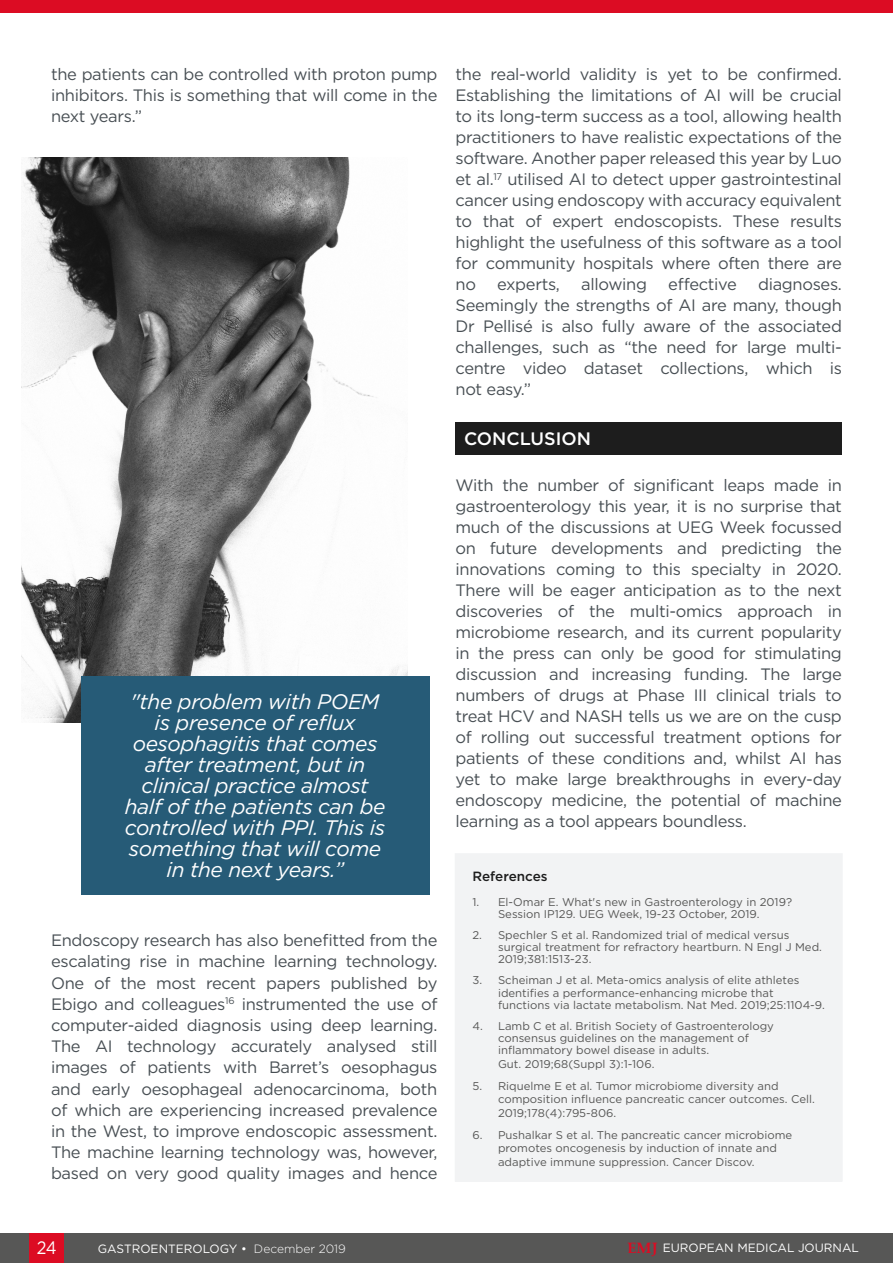
<style>
.page{position:relative;width:893px;height:1263px;background:#fff}
.page>*{position:absolute;margin:0;border:0;box-sizing:border-box;transform-origin:0 0}
.t1{font:italic 21px/21px "Gotham";letter-spacing:-.02em;color:#fff;text-align:center}
.H1__Heading_1{font:500 18px "Gotham";color:#fff}
.t2{font:18px "Gotham";color:#fff;scale:.9 1}
.Body_Text{font:16.5px/21px "Gotham";letter-spacing:-.02em;color:#484f54;text-align:justify}
.t3{font:500 13.35px "Gotham";color:#1d1d1d}
.t4{font:12px "Gotham";color:#fff}
.t5{font:11.25px/12.3px "Gotham";color:#575756}
.s1{font-weight:300}
.s2{font-family:"Palatino Linotype";font-weight:700;font-size:15px;color:#dc0c23}
</style>
<div class="page">
<div style="left:0;top:1233px;width:893px;height:30px;background:#575756"></div>
<div style="left:30px;top:1233px;width:34px;height:30px;background:#dc0c23"></div>
<div style="left:0;top:0;width:893px;height:13px;background:#dc0c23"></div>
<div style="left:455px;top:422px;width:387px;height:33px;background:#1d1d1d"></div>
<div style="left:455px;top:854px;width:387px;height:327px;background:#f2f3f4"></div>
<div style="left:455px;top:853px;width:388px;height:329px;border:1px solid #f2f3f4"></div>
<img style="left:21px;top:158px;width:387px;height:565px">
<div style="left:81px;top:676px;width:348px;height:219px;background:#265b77"></div>
<p class="Body_Text" style="left:51px;top:63px;width:388px">the patients can be controlled with proton pump inhibitors. This is something that will come in the next years.”</p>
<p class="t1" style="left:125px;top:690px;width:262px">"the problem with POEM is presence of reflux oesophagitis that comes after treatment, but in clinical practice almost half of the patients can be controlled with PPI. This is something that will come in the next years.”</p>
<p class="Body_Text" style="left:51px;top:929px;width:388px">Endoscopy research has also benefitted from the escalating rise in machine learning technology.<br>One of the most recent papers published by Ebigo and colleagues<sup>16</sup> instrumented the use of computer-aided diagnosis using deep learning.<br>The AI technology accurately analysed still images of patients with Barret’s oesophagus and early oesophageal adenocarcinoma, both of which are experiencing increased prevalence in the West, to improve endoscopic assessment.<br>The machine learning technology was, however, based on very good quality images and hence</p>
<p class="Body_Text" style="left:455px;top:63px;width:388px">the real-world validity is yet to be confirmed.<br>Establishing the limitations of AI will be crucial to its long-term success as a tool, allowing health practitioners to have realistic expectations of the software. Another paper released this year by Luo et al.<sup>17</sup> utilised AI to detect upper gastrointestinal cancer using endoscopy with accuracy equivalent to that of expert endoscopists. These results highlight the usefulness of this software as a tool for community hospitals where often there are no</p>
<p class="Body_Text" style="left:497px;top:273px;width:64px">experts,</p>
<p class="Body_Text" style="left:581px;top:273px;width:67px">allowing</p>
<p class="Body_Text" style="left:668px;top:273px;width:70px">effective</p>
<p class="Body_Text" style="left:455px;top:273px;width:388px;text-indent:303px">diagnoses.<br>Seemingly the strengths of AI are many, though Dr Pellisé is also fully aware of the associated challenges, such as “the need for large multi&shy;centre video dataset collections, which is not easy.”</p>
<p class="H1__Heading_1" style="left:464px;top:426px;width:128px">CONCLUSION</p>
<p class="Body_Text" style="left:455px;top:474px;width:388px">With the number of significant leaps made in gastroenterology this year, it is no surprise that much of the discussions at UEG Week focussed on future developments and predicting the innovations coming to this specialty in 2020.<br>There will be eager anticipation as to the next discoveries of the multi-omics approach in microbiome research, and its current popularity in the press can only be good for stimulating discussion and increasing funding. The large numbers of drugs at Phase III clinical trials to treat HCV and NASH tells us we are on the cusp of rolling out successful treatment options for patients of these conditions and, whilst AI has yet to make large breakthroughs in every-day endoscopy medicine, the potential of machine learning as a tool appears boundless.</p>
<p class="t3" style="left:472px;top:867px;width:77px">References</p>
<p class="t5" style="left:498px;top:895px;width:296px;text-indent:-26px">1. El-Omar E. What's new in Gastroenterology in 2019?<br>Session IP129. UEG Week, 19-23 October, 2019.</p>
<p class="t5" style="left:498px;top:928px;width:325px;text-indent:-26px">2. Spechler S et al. Randomized trial of medical versus surgical treatment for refractory heartburn. N Engl J Med.<br>2019;381:1513-23.</p>
<p class="t5" style="left:498px;top:974px;width:328px;text-indent:-26px">3. Scheiman J et al. Meta-omics analysis of elite athletes identifies a performance-enhancing microbe that functions via lactate metabolism. Nat Med. 2019;25:1104-9.</p>
<p class="t5" style="left:498px;top:1019px;width:277px;text-indent:-26px">4. Lamb C et al. British Society of Gastroenterology consensus guidelines on the management of inflammatory bowel disease in adults.</p>
<p class="t5" style="left:498px;top:1057px;width:158px">Gut. 2019;68(Suppl 3):1-106.</p>
<p class="t5" style="left:498px;top:1079px;width:318px;line-height:13.5px;text-indent:-26px">5. Riquelme E et al. Tumor microbiome diversity and composition influence pancreatic cancer outcomes. Cell.<br>2019;178(4):795-806.</p>
<p class="t5" style="left:498px;top:1128px;width:296px;line-height:13.5px;text-indent:-26px">6. Pushalkar S et al. The pancreatic cancer microbiome promotes oncogenesis by induction of innate and adaptive immune suppression. Cancer Discov.</p>
<p class="t2" style="left:37px;top:1236px;width:24px">24</p>
<p class="t4" style="left:98px;top:1241px;width:250px">GASTROENTEROLOGY • <span class="s1">December 2019</span></p>
<p class="t4" style="left:627px;top:1240px;width:233px"><span class="s2">EMJ</span> EUROPEAN MEDICAL JOURNAL</p>
</div>
